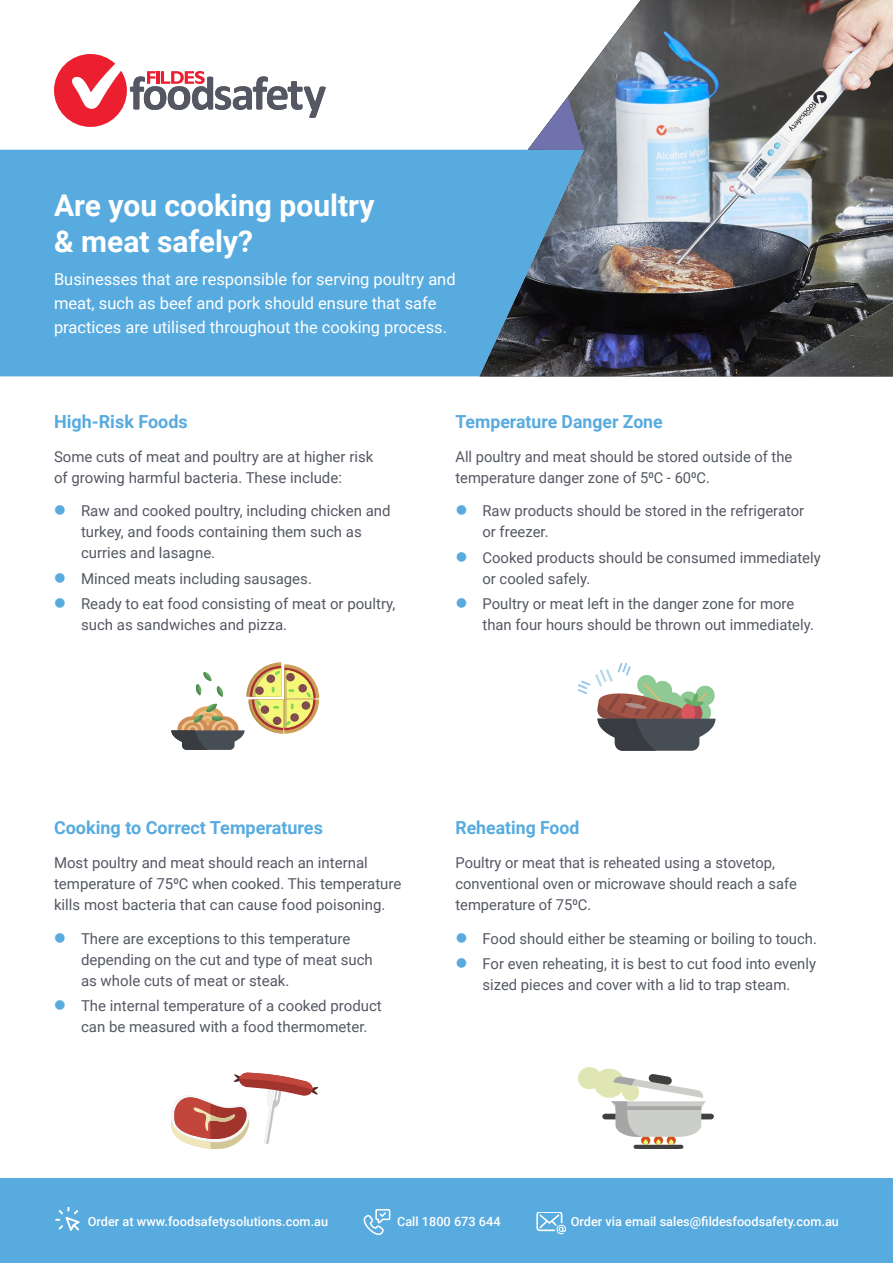
<style>
.page{position:relative;width:893px;height:1263px;background:#fff}
.page>*{position:absolute;margin:0;border:0;box-sizing:border-box;transform-origin:0 0}
.t1{font:700 30px/36px "Roboto";color:#fff}
.t2{font:700 18px "Roboto";color:#58abdf}
.t3{font:16.5px/24px "Roboto";color:#fff}
.t4{font:15px/21px "Roboto";color:#545862}
.t5{font:500 12.75px "Roboto";color:#fff}
</style>
<div class="page">
<img style="left:479px;top:0;width:414px;height:376px">
<svg style="left:0;top:150px;width:584px;height:226px;background:#55a1d1"></svg>
<svg style="left:528px;top:97px;width:56px;height:53px"></svg>
<svg style="left:54px;top:54px;width:272px;height:73px"></svg>
<svg style="left:171px;top:1072px;width:148px;height:78px"></svg>
<svg style="left:171px;top:662px;width:148px;height:88px"></svg>
<svg style="left:578px;top:663px;width:138px;height:88px"></svg>
<hr style="left:634px;top:1145px;width:49px;height:4px;background:#404040;border-radius:2px">
<div style="left:697px;top:1114px;width:17px;height:5px;background:#404040;border-radius:3px"></div>
<svg style="left:578px;top:1067px;width:128px;height:78px"></svg>
<div style="left:0;top:1179px;width:893px;height:84px;background:#58abdf"></div>
<svg style="left:364px;top:1209px;width:26px;height:26px"></svg>
<svg style="left:536px;top:1212px;width:30px;height:22px"></svg>
<svg style="left:55px;top:1207px;width:25px;height:24px"></svg>
<h1 class="t1" style="left:54px;top:186px;width:322px">Are you cooking poultry &amp; meat safely?</h1>
<p class="t3" style="left:54px;top:266px;width:403px">Businesses that are responsible for serving poultry and meat, such as beef and pork should ensure that safe practices are utilised throughout the cooking process.</p>
<p class="t2" style="left:54px;top:409px;width:135px">High-Risk Foods</p>
<p class="t4" style="left:54px;top:445px;width:321px">Some cuts of meat and poultry are at higher risk of growing harmful bacteria. These include:</p>
<p class="t4" style="left:81px;top:500px;width:311px">Raw and cooked poultry, including chicken and turkey, and foods containing them such as curries and lasagne.</p>
<p class="t4" style="left:81px;top:565px;width:316px;line-height:25.2px">Minced meats including sausages.<br>Ready to eat food consisting of meat or poultry,</p>
<p class="t4" style="left:81px;top:614px;width:208px">such as sandwiches and pizza.</p>
<p class="t2" style="left:455px;top:409px;width:209px">Temperature Danger Zone</p>
<p class="t4" style="left:455px;top:445px;width:338px">All poultry and meat should be stored outside of the temperature danger zone of 50C - 600C.</p>
<p class="t4" style="left:482px;top:500px;width:323px">Raw products should be stored in the refrigerator or freezer.</p>
<p class="t4" style="left:482px;top:546px;width:340px">Cooked products should be consumed immediately or cooled safely.</p>
<p class="t4" style="left:482px;top:593px;width:333px">Poultry or meat left in the danger zone for more than four hours should be thrown out immediately.</p>
<p class="t2" style="left:54px;top:815px;width:270px">Cooking to Correct Temperatures</p>
<p class="t4" style="left:54px;top:852px;width:349px">Most poultry and meat should reach an internal temperature of 750C when cooked. This temperature kills most bacteria that can cause food poisoning.</p>
<p class="t4" style="left:81px;top:928px;width:293px">There are exceptions to this temperature depending on the cut and type of meat such as whole cuts of meat or steak.</p>
<p class="t4" style="left:81px;top:995px;width:302px">The internal temperature of a cooked product can be measured with a food thermometer.</p>
<p class="t2" style="left:455px;top:815px;width:125px">Reheating Food</p>
<p class="t4" style="left:455px;top:852px;width:343px">Poultry or meat that is reheated using a stovetop, conventional oven or microwave should reach a safe temperature of 750C.</p>
<p class="t4" style="left:482px;top:925px;width:336px;line-height:25.2px">Food should either be steaming or boiling to touch.<br>For even reheating, it is best to cut food into evenly</p>
<p class="t4" style="left:482px;top:974px;width:309px">sized pieces and cover with a lid to trap steam.</p>
<p class="t5" style="left:88px;top:1212px;width:242px">Order at www.foodsafetysolutions.com.au</p>
<p class="t5" style="left:397px;top:1212px;width:105px">Call 1800 673 644</p>
<p class="t5" style="left:571px;top:1212px;width:270px">Order via email sales@fildesfoodsafety.com.au</p>
</div>
